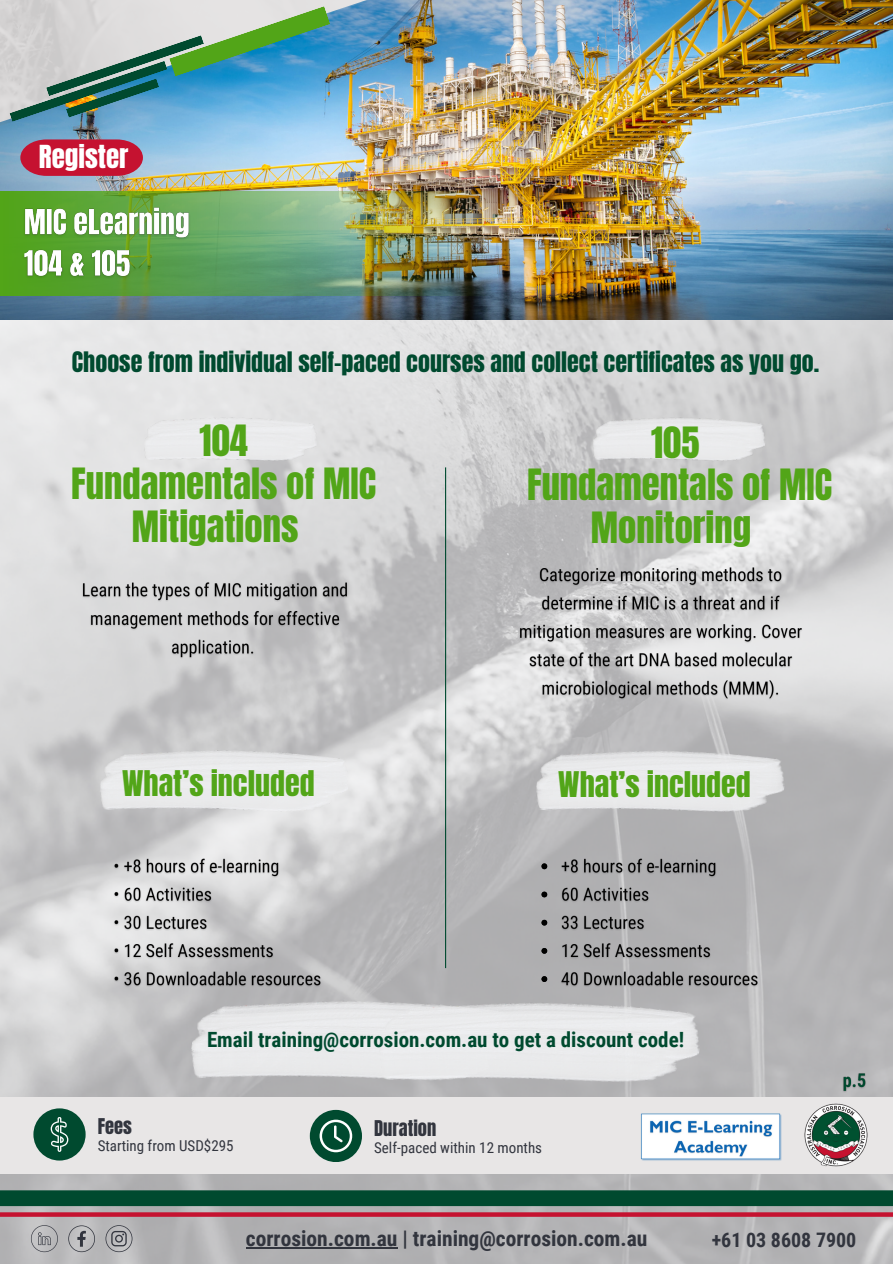
<style>
.page{position:relative;width:893px;height:1264px;background:#fff}
.page>*{position:absolute;margin:0;border:0;box-sizing:border-box;transform-origin:0 0}
.t1{font:36.6px/42.8px "Anton";color:#52a518;text-align:center}
.t2{font:30px "Anton";color:#52a518}
.t3{font:27px "Anton";color:#fff}
.t4{font:24px "Anton";color:#004a2f}
.t5{font:700 21.45px "Roboto Condensed";color:#32353e}
.t6{font:700 21px "Roboto Condensed";color:#004a2f}
.t7{font:700 19.95px "Roboto Condensed";color:#32353e}
.t8{font:18.45px "Anton";color:#32353e}
.t9{font:15px "Roboto Condensed";color:#32353e}
</style>
<div class="page">
<img style="left:0;top:319px;width:892px;height:944px">
<div style="left:0;top:1097px;width:892px;height:77px;background:#e8e6e6"></div>
<img style="left:804px;top:1103px;width:63px;height:63px">
<div style="left:33px;top:1108px;width:53px;height:52px;background:#004a2f;border-radius:50%"></div>
<svg style="left:51px;top:1117px;width:17px;height:34px"></svg>
<div style="left:310px;top:1109px;width:52px;height:53px;background:#004a2f;border-radius:50%"></div>
<svg style="left:319px;top:1119px;width:33px;height:33px"></svg>
<img style="left:112px;top:854px;width:212px;height:136px">
<img style="left:79px;top:579px;width:273px;height:83px">
<img style="left:0;top:0;width:892px;height:319px">
<img style="left:0;top:191px;width:563px;height:105px">
<img style="left:19px;top:201px;width:175px;height:84px">
<img style="left:0;top:0;width:550px;height:150px">
<img style="left:0;top:0;width:382px;height:140px">
<svg style="left:9px;top:6px;width:321px;height:116px;background:#82afb4"></svg>
<div style="left:0;top:1190px;width:892px;height:16px;background:#004a2f"></div>
<svg style="left:0;top:1212px;width:892px;height:4px;background:#c31e3a"></svg>
<svg style="left:31px;top:1225px;width:27px;height:27px"></svg>
<svg style="left:68px;top:1225px;width:27px;height:27px"></svg>
<svg style="left:105px;top:1225px;width:27px;height:27px"></svg>
<hr style="left:246px;top:1247px;width:151px;height:1px;background:#32353e">
<img style="left:641px;top:1113px;width:140px;height:48px">
<img style="left:537px;top:854px;width:225px;height:136px">
<img style="left:517px;top:564px;width:289px;height:139px">
<img style="left:534px;top:734px;width:253px;height:101px">
<img style="left:98px;top:733px;width:253px;height:101px">
<img style="left:143px;top:406px;width:175px;height:71px">
<img style="left:591px;top:406px;width:176px;height:71px">
<hr style="left:445px;top:467px;width:1px;height:501px;background:#004a2f">
<img style="left:188px;top:979px;width:327px;height:118px">
<img style="left:376px;top:980px;width:327px;height:117px">
<img style="left:839px;top:1069px;width:30px;height:26px">
<svg style="left:20px;top:139px;width:123px;height:37px;background:#be2341"></svg>
<h6 class="t3" style="left:39px;top:137px;width:91px">Register</h6>
<p class="t4" style="left:72px;top:344px;width:748px">Choose from individual self-paced courses and collect certificates as you go.</p>
<p class="t1" style="left:71px;top:420px;width:306px">104<br>Fundamentals of MIC<br>Mitigations</p>
<h5 class="t1" style="left:527px;top:421px;width:306px">105<br>Fundamentals of MIC<br>Monitoring</h5>
<h2 class="t2" style="left:122px;top:762px;width:194px">What’s included</h2>
<p class="t2" style="left:558px;top:762px;width:194px">What’s included</p>
<p class="t6" style="left:207px;top:1027px;width:478px">Email training@corrosion.com.au to get a discount code!</p>
<p class="t8" style="left:98px;top:1112px;width:36px">Fees</p>
<h3 class="t9" style="left:98px;top:1137px;width:137px">Starting from USD$295</h3>
<p class="t8" style="left:374px;top:1114px;width:64px">Duration</p>
<h4 class="t9" style="left:374px;top:1138px;width:169px">Self-paced within 12 months</h4>
<p class="t5" style="left:246px;top:1226px;width:403px">corrosion.com.au | training@corrosion.com.au</p>
<p class="t7" style="left:711px;top:1228px;width:146px">+61 03 8608 7900</p>
</div>
